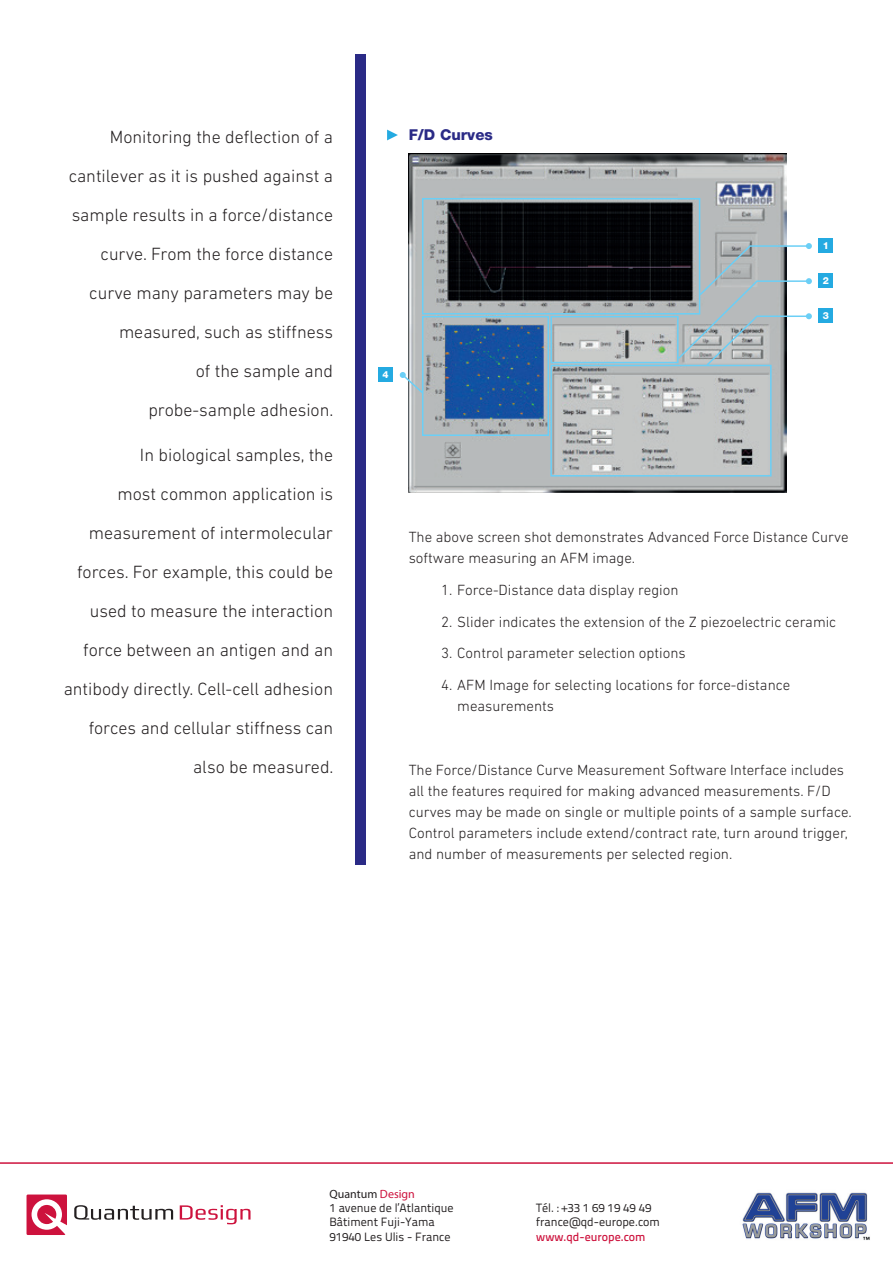
<style>
.page{position:relative;width:893px;height:1263px;background:#fff}
.page>*{position:absolute;margin:0;border:0;box-sizing:border-box;transform-origin:0 0}
.t1{font:300 18px/39px "DIN Next LT Pro";color:#231f20;text-align:right}
.t2{font:300 15px/21px "DIN Next LT Pro";color:#231f20}
.t3{font:800 15px "Helvetica Neue LT Std";color:#2a2a86}
.t4{font:12px/14.4px "Titillium Text 22 L";color:#231f20}
.t5{font:500 12px "Titillium Text 22 L";color:#cd123d}
.t6{font:12px "Myriad Pro";color:#231f20}
.t7{font:800 9.75px "Helvetica Neue LT Std";color:#fff}
.s1{color:#cd123d}
</style>
<div class="page">
<svg style="left:27px;top:1194px;width:40px;height:41px"></svg>
<svg style="left:74px;top:1205px;width:99px;height:15px"></svg>
<svg style="left:180px;top:1205px;width:71px;height:19px"></svg>
<hr style="left:0;top:1162px;width:893px;height:2px;background:#cd123d">
<img style="left:742px;top:1192px;width:128px;height:48px">
<div style="left:355px;top:54px;width:10px;height:810px;background:#2a2a86"></div>
<svg style="left:387px;top:130px;width:11px;height:10px"></svg>
<img style="left:409px;top:153px;width:378px;height:339px">
<div style="left:378px;top:367px;width:14px;height:14px;background:#24aae1"></div>
<div style="left:819px;top:238px;width:14px;height:14px;background:#24aae1"></div>
<div style="left:819px;top:273px;width:14px;height:14px;background:#24aae1"></div>
<div style="left:819px;top:308px;width:14px;height:14px;background:#24aae1"></div>
<div style="left:422px;top:198px;width:278px;height:116px;border:2px solid #6bcff6"></div>
<div style="left:422px;top:316px;width:127px;height:120px;border:2px solid #6bcff6"></div>
<div style="left:550px;top:316px;width:129px;height:47px;border:2px solid #6bcff6"></div>
<div style="left:550px;top:365px;width:222px;height:111px;border:2px solid #6bcff6"></div>
<svg style="left:400px;top:372px;width:24px;height:23px"></svg>
<svg style="left:677px;top:243px;width:135px;height:124px"></svg>
<p class="t1" style="left:69px;top:117px;width:266px">Monitoring the deflection of a cantilever as it is pushed against a sample results in a force/distance curve. From the force distance curve many parameters may be measured, such as stiffness<br>of the sample and<br>probe-sample adhesion.</p>
<p class="t1" style="left:64px;top:435px;width:271px">In biological samples, the<br>most common application is measurement of intermolecular forces. For example, this could be used to measure the interaction force between an antigen and an antibody directly. Cell-cell adhesion forces and cellular stiffness can also be measured.</p>
<p class="t3" style="left:409px;top:126px;width:86px">F/D Curves</p>
<p class="t7" style="left:382px;top:368px;width:8px">4</p>
<p class="t7" style="left:823px;top:239px;width:8px">1</p>
<p class="t7" style="left:823px;top:274px;width:8px">2</p>
<p class="t7" style="left:823px;top:310px;width:8px">3</p>
<p class="t2" style="left:409px;top:526px;width:441px">The above screen shot demonstrates Advanced Force Distance Curve software measuring an AFM image.</p>
<p class="t2" style="left:441px;top:579px;width:239px">1. Force-Distance data display region</p>
<p class="t2" style="left:441px;top:611px;width:397px">2. Slider indicates the extension of the Z piezoelectric ceramic</p>
<p class="t2" style="left:441px;top:643px;width:246px">3. Control parameter selection options</p>
<p class="t2" style="left:457px;top:674px;width:335px;text-indent:-16px">4. AFM Image for selecting locations for force-distance measurements</p>
<p class="t2" style="left:409px;top:759px;width:445px">The Force/Distance Curve Measurement Software Interface includes all the features required for making advanced measurements. F/D curves may be made on single or multiple points of a sample surface.<br>Control parameters include extend/contract rate, turn around trigger, and number of measurements per selected region.</p>
<p class="t6" style="left:329px;top:1186px;width:87px">Quantum <span class="s1">Design</span></p>
<p class="t4" style="left:329px;top:1200px;width:126px">1 avenue de l’Atlantique<br>Bâtiment Fuji-Yama<br>91940 Les Ulis - France</p>
<p class="t4" style="left:536px;top:1200px;width:125px">Tél. : +33 1 69 19 49 49 france@qd-europe.com</p>
<p class="t5" style="left:536px;top:1227px;width:111px">www.qd-europe.com</p>
</div>
